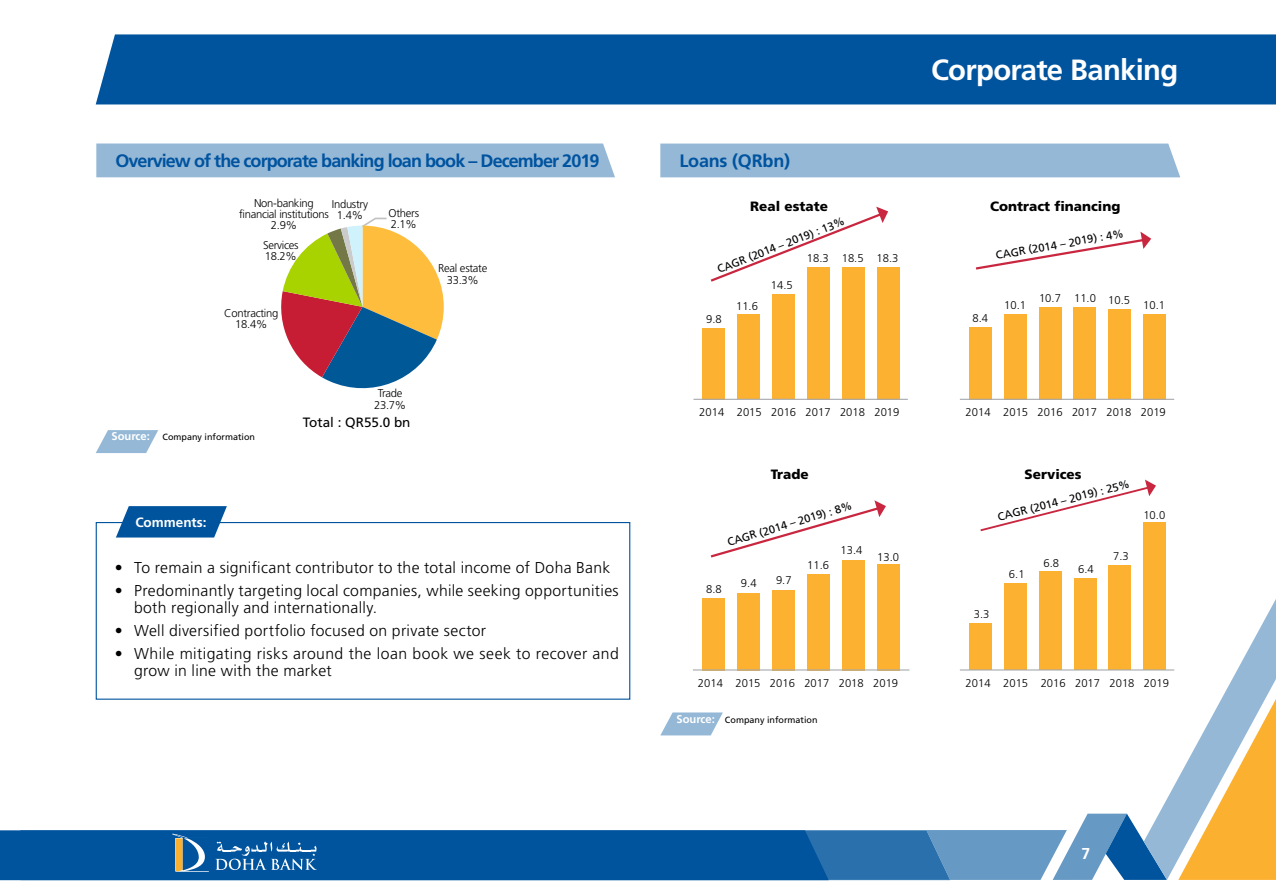
<style>
.page{position:relative;width:1276px;height:893px;background:#fff}
.page>*{position:absolute;margin:0;border:0;box-sizing:border-box;transform-origin:0 0}
.t1{font:700 29.25px "Frutiger";letter-spacing:-.025em;color:#fff}
.t2{font:700 18px "Frutiger";letter-spacing:-.05em;color:#00539f}
.t3{font:700 18px "Frutiger";letter-spacing:-.01em;color:#00539f}
.t4{font:300 15.75px/16.9px "Frutiger";letter-spacing:.02em;color:#000}
.t5{font:700 15.75px "Frutiger";color:#fff}
.t6{font:900 13.5px "Frutiger";color:#000}
.t7{font:13.5px "Frutiger";color:#000}
.t8{font:700 13.5px "Frutiger";color:#fff}
.t9{font:300 11.25px/11.2px "Frutiger";color:#000;text-align:center}
.t10{font:300 11.25px/11.2px "Frutiger";letter-spacing:-.025em;color:#000;text-align:center}
.t11{font:11.25px "Frutiger";color:#000}
.t12{font:700 11.25px "Frutiger";color:#fff}
.t13{font:9px "Frutiger";color:#000}
.s1{font-weight:700;font-size:11.25px;color:#fff}
</style>
<div class="page">
<div style="left:950px;top:830px;width:102px;height:50px;background:#6699c4"></div>
<hr style="left:20px;top:880px;width:930px;height:1px;background:#6699c4">
<svg style="left:828px;top:830px;width:122px;height:50px;background:#3074af"></svg>
<svg style="left:1052px;top:599px;width:224px;height:281px"></svg>
<svg style="left:0;top:830px;width:828px;height:50px;background:#07589f"></svg>
<div style="left:703px;top:599px;width:22px;height:72px;background:#fcb131"></div>
<div style="left:969px;top:623px;width:22px;height:47px;background:#fcb131"></div>
<div style="left:738px;top:593px;width:22px;height:78px;background:#fcb131"></div>
<div style="left:1004px;top:583px;width:22px;height:87px;background:#fcb131"></div>
<div style="left:772px;top:590px;width:22px;height:81px;background:#fcb131"></div>
<div style="left:1039px;top:572px;width:22px;height:98px;background:#fcb131"></div>
<div style="left:807px;top:575px;width:22px;height:96px;background:#fcb131"></div>
<div style="left:1074px;top:579px;width:22px;height:91px;background:#fcb131"></div>
<div style="left:842px;top:560px;width:22px;height:111px;background:#fcb131"></div>
<div style="left:1109px;top:566px;width:22px;height:104px;background:#fcb131"></div>
<div style="left:877px;top:564px;width:22px;height:107px;background:#fcb131"></div>
<div style="left:1143px;top:523px;width:22px;height:147px;background:#fcb131"></div>
<div style="left:969px;top:327px;width:22px;height:72px;background:#fcb131"></div>
<div style="left:1004px;top:314px;width:22px;height:85px;background:#fcb131"></div>
<div style="left:1039px;top:307px;width:22px;height:92px;background:#fcb131"></div>
<div style="left:1074px;top:307px;width:22px;height:92px;background:#fcb131"></div>
<div style="left:1109px;top:309px;width:22px;height:90px;background:#fcb131"></div>
<div style="left:703px;top:328px;width:22px;height:71px;background:#fcb131"></div>
<div style="left:738px;top:315px;width:22px;height:84px;background:#fcb131"></div>
<div style="left:772px;top:294px;width:22px;height:105px;background:#fcb131"></div>
<div style="left:807px;top:267px;width:22px;height:132px;background:#fcb131"></div>
<div style="left:877px;top:267px;width:22px;height:132px;background:#fcb131"></div>
<div style="left:842px;top:267px;width:22px;height:132px;background:#fcb131"></div>
<div style="left:96px;top:34px;width:1180px;height:70px;background:#00549e"></div>
<div style="left:96px;top:522px;width:534px;height:178px;border:1px solid #00549e"></div>
<svg style="left:116px;top:506px;width:111px;height:31px;background:#1d67a9"></svg>
<div style="left:660px;top:144px;width:520px;height:33px;background:#94b8d6"></div>
<div style="left:96px;top:144px;width:519px;height:33px;background:#94b8d6"></div>
<svg style="left:96px;top:430px;width:62px;height:23px"></svg>
<div style="left:1143px;top:314px;width:22px;height:85px;background:#fcb131"></div>
<svg style="left:710px;top:207px;width:178px;height:77px"></svg>
<svg style="left:710px;top:500px;width:176px;height:58px"></svg>
<hr style="left:693px;top:669px;width:216px;height:1px;background:#a7a9ac">
<svg style="left:975px;top:232px;width:176px;height:38px"></svg>
<svg style="left:980px;top:480px;width:176px;height:52px"></svg>
<hr style="left:960px;top:669px;width:214px;height:1px;background:#a7a9ac">
<svg style="left:660px;top:712px;width:63px;height:23px"></svg>
<hr style="left:960px;top:399px;width:214px;height:1px;background:#a7a9ac">
<hr style="left:693px;top:399px;width:215px;height:1px;background:#a7a9ac">
<svg style="left:281px;top:217px;width:163px;height:172px"></svg>
<p class="t2" style="left:115px;top:150px;width:485px">Overview of the corporate banking loan book – December 2019</p>
<p class="t3" style="left:679px;top:150px;width:112px">Loans (QRbn)</p>
<p class="t10" style="left:239px;top:197px;width:91px">Non-banking financial institutions<br>2.9%</p>
<p class="t10" style="left:263px;top:239px;width:37px;text-align:left">Services<br>18.2%</p>
<p class="t10" style="left:332px;top:198px;width:38px">Industry<br>1.4%</p>
<p class="t9" style="left:388px;top:207px;width:32px;text-align:left">Others<br>2.1%</p>
<p class="t10" style="left:438px;top:263px;width:51px">Real estate<br>33.3%</p>
<p class="t6" style="left:750px;top:198px;width:79px">Real estate</p>
<p class="t11" style="left:715px;top:263px;width:137px;rotate:-21deg">CAGR (2014 – 2019) : 13%</p>
<p class="t9" style="left:807px;top:252px;width:23px">18.3</p>
<p class="t9" style="left:842px;top:252px;width:23px">18.5</p>
<p class="t9" style="left:771px;top:280px;width:23px">14.5</p>
<p class="t9" style="left:876px;top:252px;width:23px">18.3</p>
<h1 class="t1" style="left:931px;top:53px;width:249px">Corporate Banking</h1>
<p class="t6" style="left:990px;top:198px;width:132px">Contract financing</p>
<p class="t11" style="left:995px;top:249px;width:131px;rotate:-10deg">CAGR (2014 – 2019) : 4%</p>
<p class="t10" style="left:224px;top:307px;width:56px">Contracting<br>18.4%</p>
<p class="t12" style="left:111px;top:430px;width:40px">Source:</p>
<p class="t13" style="left:162px;top:432px;width:94px">Company information</p>
<p class="t9" style="left:374px;top:388px;width:34px">Trade<br>23.7%</p>
<p class="t7" style="left:303px;top:414px;width:109px">Total : QR55.0 bn</p>
<p class="t8" style="left:135px;top:514px;width:73px">Comments:</p>
<p class="t4" style="left:115px;top:559px;width:497px">• To remain a significant contributor to the total income of Doha Bank</p>
<p class="t4" style="left:134px;top:582px;width:486px;text-indent:-19px">• Predominantly targeting local companies, while seeking opportunities both regionally and internationally.</p>
<p class="t4" style="left:115px;top:622px;width:373px">• Well diversified portfolio focused on private sector</p>
<p class="t4" style="left:134px;top:645px;width:486px;text-indent:-19px">• While mitigating risks around the loan book we seek to recover and grow in line with the market</p>
<p class="t9" style="left:1039px;top:292px;width:23px">10.7</p>
<p class="t9" style="left:1074px;top:292px;width:23px">11.0</p>
<p class="t9" style="left:1108px;top:295px;width:23px">10.5</p>
<p class="t9" style="left:736px;top:300px;width:23px">11.6</p>
<p class="t9" style="left:1004px;top:299px;width:23px">10.1</p>
<p class="t9" style="left:1143px;top:299px;width:23px">10.1</p>
<p class="t9" style="left:706px;top:313px;width:17px">9.8</p>
<p class="t9" style="left:972px;top:312px;width:17px">8.4</p>
<p class="t9" style="left:699px;top:407px;width:202px">2014 2015 2016 2017 2018 2019</p>
<p class="t6" style="left:770px;top:466px;width:40px">Trade</p>
<p class="t11" style="left:726px;top:536px;width:131px;rotate:-17deg">CAGR (2014 – 2019) : 8%</p>
<p class="t9" style="left:840px;top:545px;width:23px">13.4</p>
<p class="t9" style="left:706px;top:583px;width:17px">8.8</p>
<p class="t9" style="left:741px;top:577px;width:17px">9.4</p>
<p class="t9" style="left:776px;top:575px;width:17px">9.7</p>
<p class="t9" style="left:807px;top:560px;width:23px">11.6</p>
<p class="t9" style="left:877px;top:552px;width:23px">13.0</p>
<p class="t9" style="left:698px;top:677px;width:202px">2014 2015 2016 2017 2018 2019</p>
<p class="t13" style="left:676px;top:715px;width:143px"><span class="s1">Source:</span> Company information</p>
<p class="t9" style="left:965px;top:407px;width:202px">2014 2015 2016 2017 2018 2019</p>
<p class="t6" style="left:1024px;top:466px;width:58px">Services</p>
<p class="t11" style="left:996px;top:510px;width:137px;rotate:-14deg">CAGR (2014 – 2019) : 25%</p>
<p class="t9" style="left:1009px;top:568px;width:17px">6.1</p>
<p class="t9" style="left:1043px;top:557px;width:17px">6.8</p>
<p class="t9" style="left:1078px;top:564px;width:17px">6.4</p>
<p class="t9" style="left:1113px;top:551px;width:17px">7.3</p>
<p class="t9" style="left:974px;top:608px;width:17px">3.3</p>
<p class="t9" style="left:1143px;top:509px;width:23px">10.0</p>
<p class="t9" style="left:965px;top:677px;width:205px">2014 2015 2016 2017 2018 2019</p>
<p class="t5" style="left:1081px;top:844px;width:10px">7</p>
</div>
